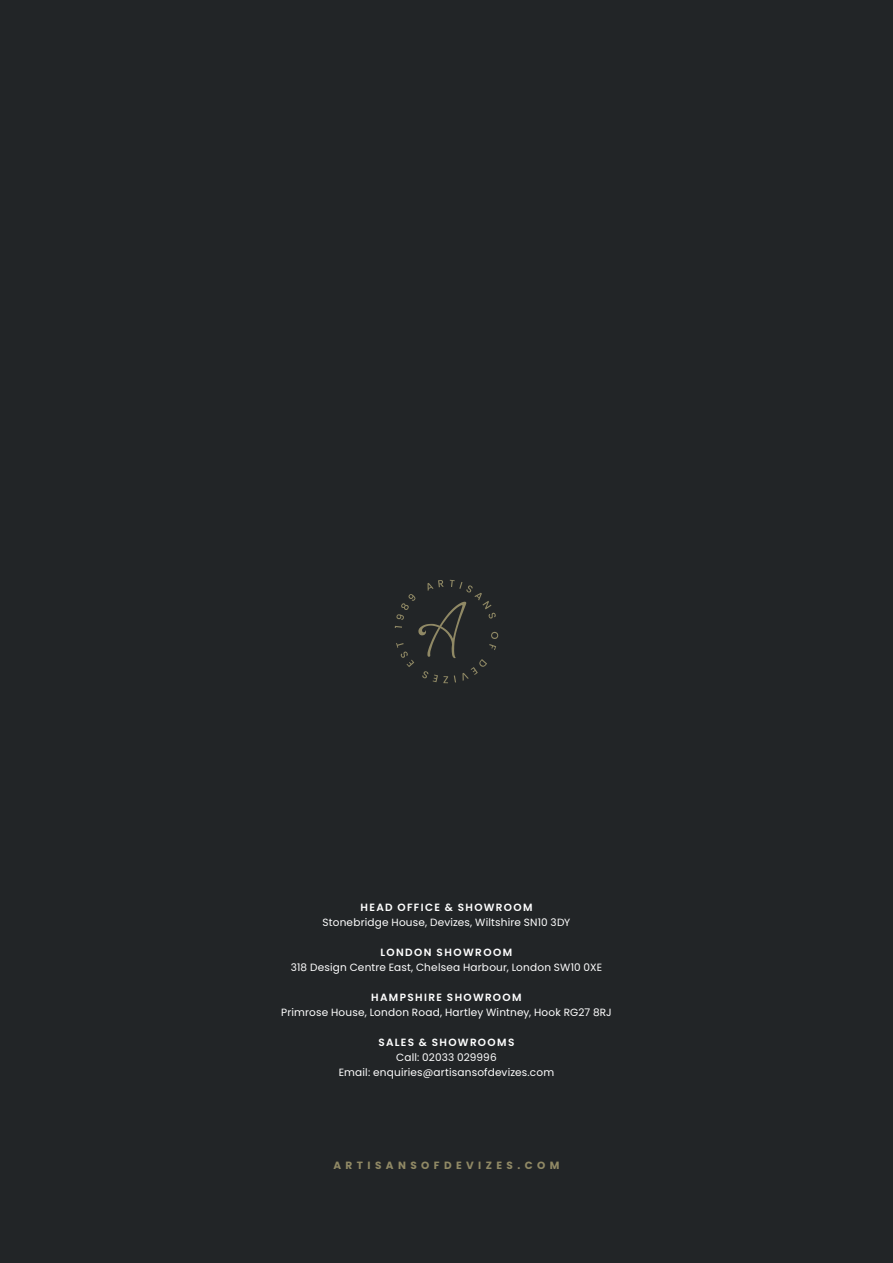
<style>
.page{position:relative;width:893px;height:1263px;background:#222527}
.page>*{position:absolute;margin:0;border:0;box-sizing:border-box;transform-origin:0 0}
.t1{font:10.5px/15px "Poppins";letter-spacing:.02em;color:#fff;text-align:center}
.t2{font:600 10.5px "Poppins";letter-spacing:.13em;color:#fff}
.t3{font:700 10.5px "Poppins";letter-spacing:.42em;color:#908965}
</style>
<div class="page">
<svg style="left:395px;top:580px;width:103px;height:103px"></svg>
<p class="t2" style="left:360px;top:902px;width:174px">HEAD OFFICE &amp; SHOWROOM</p>
<p class="t1" style="left:323px;top:915px;width:249px">Stonebridge House, Devizes, Wiltshire SN10 3DY</p>
<p class="t2" style="left:381px;top:947px;width:133px">LONDON SHOWROOM</p>
<p class="t1" style="left:291px;top:960px;width:313px">318 Design Centre East, Chelsea Harbour, London SW10 0XE</p>
<p class="t2" style="left:371px;top:992px;width:152px">HAMPSHIRE SHOWROOM</p>
<p class="t1" style="left:281px;top:1005px;width:332px">Primrose House, London Road, Hartley Wintney, Hook RG27 8RJ</p>
<p class="t2" style="left:379px;top:1037px;width:137px">SALES &amp; SHOWROOMS</p>
<p class="t1" style="left:339px;top:1050px;width:217px">Call: 02033 029996<br>Email: enquiries@artisansofdevizes.com</p>
<p class="t3" style="left:333px;top:1159px;width:227px">ARTISANSOFDEVIZES.COM</p>
</div>
